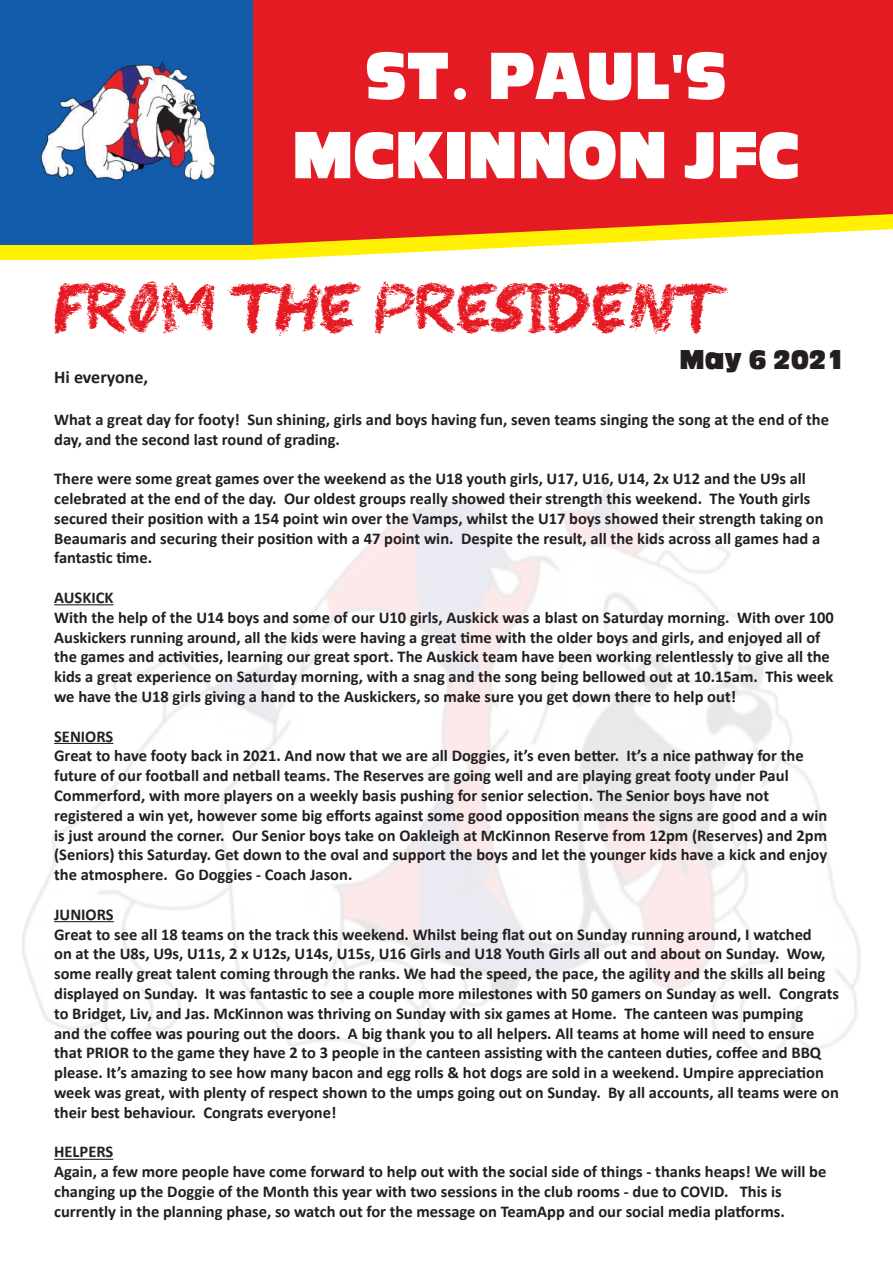
<style>
.page{position:relative;width:893px;height:1263px;background:#fff}
.page>*{position:absolute;margin:0;border:0;box-sizing:border-box;transform-origin:0 0}
.t1{font:72px "Black Crayon";color:#e51a23}
.t2{font:66px/79.2px "Ackbar";color:#fff;text-align:center}
.t3{font:27px "Ackbar";color:#231f20}
.t4{font:700 18px "Calibri";color:#231f20}
.t5{font:700 16.5px/19.8px "Calibri";color:#231f20}
</style>
<div class="page">
<svg style="left:252px;top:245px;width:309px;height:15px"></svg>
<div style="left:0;top:245px;width:252px;height:15px;background:#fff101"></div>
<hr style="left:54px;top:604px;width:60px;height:1px;background:#231f20">
<hr style="left:54px;top:743px;width:59px;height:1px;background:#231f20">
<hr style="left:54px;top:921px;width:60px;height:1px;background:#231f20">
<hr style="left:54px;top:1159px;width:59px;height:1px;background:#231f20">
<div style="left:252px;top:0;width:641px;height:245px;background:#e51b24"></div>
<div style="left:0;top:0;width:252px;height:245px;background:#135cab"></div>
<img style="left:40px;top:32px;width:233px;height:178px">
<h2 class="t2" style="left:292px;top:37px;width:509px">ST. PAUL’S<br>MCKINNON JFC</h2>
<h1 class="t1" style="left:54px;top:273px;width:666px">FROM THE PRESIDENT</h1>
<h3 class="t3" style="left:680px;top:346px;width:166px">May 6 2021</h3>
<p class="t4" style="left:54px;top:366px;width:96px">Hi everyone,</p>
<p class="t5" style="left:54px;top:409px;width:776px">What a great day for footy! Sun shining, girls and boys having fun, seven teams singing the song at the end of the day, and the second last round of grading.</p>
<p class="t5" style="left:54px;top:469px;width:771px">There were some great games over the weekend as the U18 youth girls, U17, U16, U14, 2x U12 and the U9s all celebrated at the end of the day. Our oldest groups really showed their strength this weekend. The Youth girls secured their position with a 154 point win over the Vamps, whilst the U17 boys showed their strength taking on Beaumaris and securing their position with a 47 point win. Despite the result, all the kids across all games had a fantastic time.</p>
<p class="t5" style="left:54px;top:587px;width:781px">AUSKICK<br>With the help of the U14 boys and some of our U10 girls, Auskick was a blast on Saturday morning. With over 100<br>Auskickers running around, all the kids were having a great time with the older boys and girls, and enjoyed all of the games and activities, learning our great sport. The Auskick team have been working relentlessly to give all the kids a great experience on Saturday morning, with a snag and the song being bellowed out at 10.15am. This week we have the U18 girls giving a hand to the Auskickers, so make sure you get down there to help out!</p>
<p class="t5" style="left:54px;top:726px;width:775px">SENIORS<br>Great to have footy back in 2021. And now that we are all Doggies, it’s even better. It’s a nice pathway for the future of our football and netball teams. The Reserves are going well and are playing great footy under Paul Commerford, with more players on a weekly basis pushing for senior selection. The Senior boys have not registered a win yet, however some big efforts against some good opposition means the signs are good and a win is just around the corner. Our Senior boys take on Oakleigh at McKinnon Reserve from 12pm (Reserves) and 2pm (Seniors) this Saturday. Get down to the oval and support the boys and let the younger kids have a kick and enjoy the atmosphere. Go Doggies - Coach Jason.</p>
<p class="t5" style="left:54px;top:904px;width:786px">JUNIORS<br>Great to see all 18 teams on the track this weekend. Whilst being flat out on Sunday running around, I watched<br>on at the U8s, U9s, U11s, 2 x U12s, U14s, U15s, U16 Girls and U18 Youth Girls all out and about on Sunday. Wow, some really great talent coming through the ranks. We had the speed, the pace, the agility and the skills all being displayed on Sunday. It was fantastic to see a couple more milestones with 50 gamers on Sunday as well. Congrats to Bridget, Liv, and Jas. McKinnon was thriving on Sunday with six games at Home. The canteen was pumping<br>and the coffee was pouring out the doors. A big thank you to all helpers. All teams at home will need to ensure that PRIOR to the game they have 2 to 3 people in the canteen assisting with the canteen duties, coffee and BBQ please. It’s amazing to see how many bacon and egg rolls &amp; hot dogs are sold in a weekend. Umpire appreciation week was great, with plenty of respect shown to the umps going out on Sunday. By all accounts, all teams were on their best behaviour. Congrats everyone!</p>
<p class="t5" style="left:54px;top:1142px;width:774px">HELPERS<br>Again, a few more people have come forward to help out with the social side of things - thanks heaps! We will be changing up the Doggie of the Month this year with two sessions in the club rooms - due to COVID. This is currently in the planning phase, so watch out for the message on TeamApp and our social media platforms.</p>
</div>
